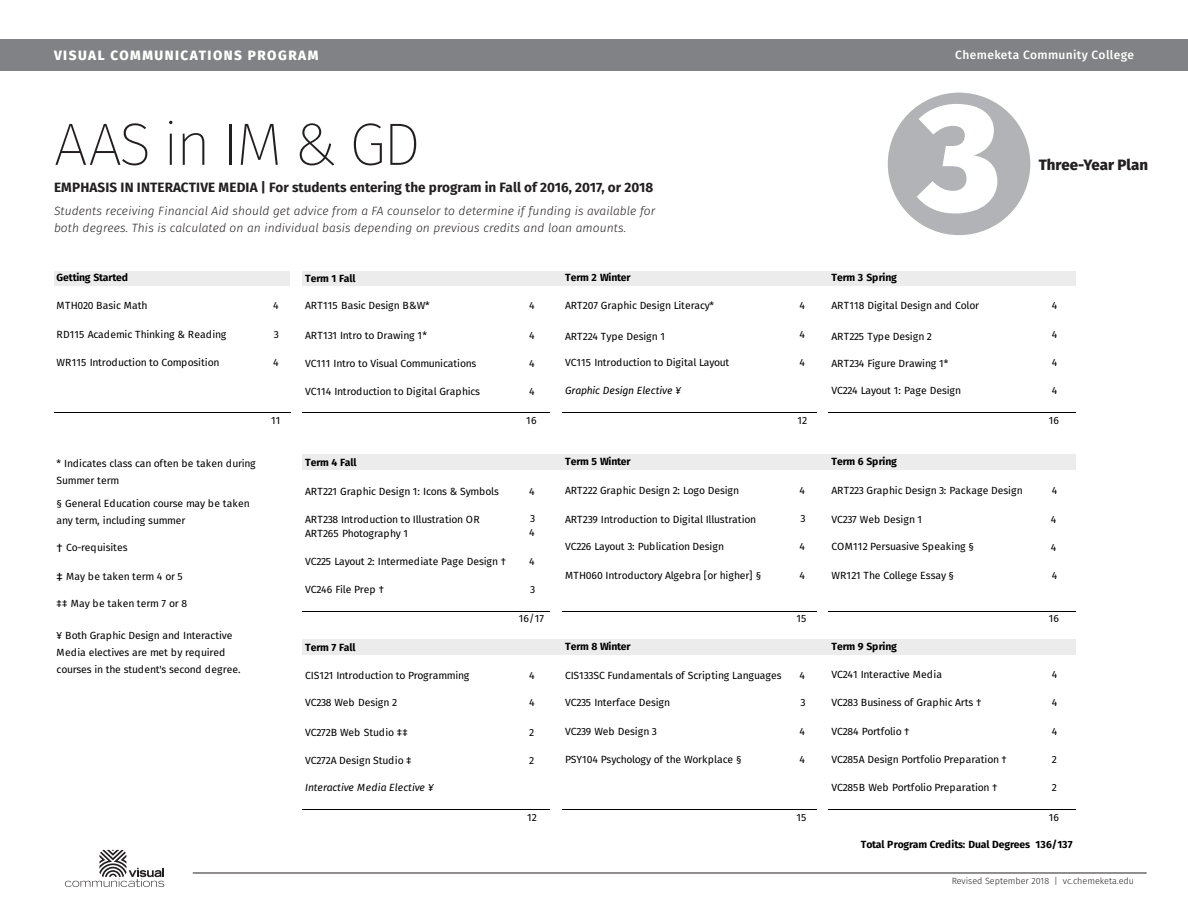
<style>
.page{position:relative;width:1188px;height:918px;background:#fff}
.page>*{position:absolute;margin:0;border:0;box-sizing:border-box;transform-origin:0 0}
.t1{font:800 153px "Fira Sans";color:#fff}
.Page_Title{font:200 60px "Fira Sans";letter-spacing:-.045em;color:#231f20}
.Plan_Name{font:800 15px "Fira Sans";color:#231f20}
.Page_Title-2{font:700 13.5px "Fira Sans";color:#231f20}
.t2{font:800 13.5px "Fira Sans";letter-spacing:.11em;color:#fff}
.Subtitle_Notes{font:italic 300 12px/16.5px "Fira Sans";letter-spacing:.01em;color:#231f20}
.t3{font:500 12px "Fira Sans";letter-spacing:.03em;color:#fff}
.t4{font:10.35px/17px "Fira Sans";letter-spacing:-.01em;color:#000}
.t5{font:700 10.35px "Fira Sans";letter-spacing:-.01em;color:#000}
.t6{font:italic 10.35px "Fira Sans";letter-spacing:-.005em;color:#000}
.t7{font:300 9px "Fira Sans";color:#231f20}
.s1{font-size:12.3px}
</style>
<div class="page">
<div style="left:0;top:39px;width:1188px;height:32px;background:#808285"></div>
<hr style="left:193px;top:873px;width:954px;height:1px;background:#231f20">
<svg style="left:65px;top:850px;width:99px;height:37px"></svg>
<div style="left:887px;top:92px;width:144px;height:144px;background:#b2b3b7;border-radius:50%"></div>
<div style="left:55px;top:272px;width:235px;height:14px;background:#ececec"></div>
<div style="left:302px;top:272px;width:774px;height:14px;background:#ececec"></div>
<div style="left:302px;top:455px;width:774px;height:15px;background:#ececec"></div>
<div style="left:302px;top:639px;width:774px;height:15px;background:#ececec"></div>
<hr style="left:54px;top:412px;width:236px;height:1px;background:#000">
<hr style="left:302px;top:412px;width:248px;height:1px;background:#000">
<hr style="left:562px;top:412px;width:254px;height:1px;background:#000">
<hr style="left:302px;top:611px;width:248px;height:1px;background:#000">
<hr style="left:562px;top:611px;width:254px;height:1px;background:#000">
<hr style="left:302px;top:809px;width:248px;height:1px;background:#000">
<hr style="left:562px;top:809px;width:254px;height:1px;background:#000">
<hr style="left:829px;top:412px;width:247px;height:1px;background:#000">
<hr style="left:829px;top:611px;width:247px;height:1px;background:#000">
<hr style="left:829px;top:809px;width:247px;height:1px;background:#000">
<h3 class="t2" style="left:54px;top:44px;width:266px">VISUAL COMMUNICATIONS PROGRAM</h3>
<p class="t3" style="left:955px;top:46px;width:180px">Chemeketa Community College</p>
<p class="Page_Title" style="left:54px;top:102px;width:368px">AAS in IM &amp; GD</p>
<p class="Page_Title-2" style="left:54px;top:176px;width:601px">EMPHASIS IN INTERACTIVE MEDIA | For students entering the program in Fall of 2016, 2017, or 2018</p>
<p class="Subtitle_Notes" style="left:54px;top:203px;width:603px">Students receiving Financial Aid should get advice from a FA counselor to determine if funding is available for both degrees. This is calculated on an individual basis depending on previous credits and loan amounts.</p>
<p class="t1" style="left:919px;top:20px;width:83px">3</p>
<p class="Plan_Name" style="left:1039px;top:152px;width:111px">Three-Year Plan</p>
<p class="t5" style="left:57px;top:269px;width:73px">Getting Started</p>
<p class="t5" style="left:305px;top:270px;width:52px">Term 1 Fall</p>
<p class="t5" style="left:565px;top:269px;width:67px">Term 2 Winter</p>
<p class="t5" style="left:832px;top:269px;width:67px">Term 3 Spring</p>
<p class="t4" style="left:57px;top:297px;width:93px">MTH020 Basic Math</p>
<p class="t4" style="left:273px;top:297px;width:7px">4</p>
<p class="t4" style="left:305px;top:297px;width:126px">ART115 Basic Design B&amp;W*</p>
<p class="t4" style="left:529px;top:297px;width:7px">4</p>
<p class="t4" style="left:565px;top:297px;width:151px">ART207 Graphic Design Literacy*</p>
<p class="t4" style="left:799px;top:297px;width:7px">4</p>
<p class="t4" style="left:832px;top:297px;width:149px">ART118 Digital Design and Color</p>
<p class="t4" style="left:1052px;top:297px;width:7px">4</p>
<p class="t4" style="left:57px;top:325px;width:171px">RD115 Academic Thinking &amp; Reading</p>
<p class="t4" style="left:274px;top:325px;width:7px">3</p>
<p class="t4" style="left:305px;top:326px;width:123px">ART131 Intro to Drawing 1*</p>
<p class="t4" style="left:529px;top:326px;width:7px">4</p>
<p class="t4" style="left:565px;top:327px;width:101px">ART224 Type Design 1</p>
<p class="t4" style="left:799px;top:325px;width:7px">4</p>
<p class="t4" style="left:832px;top:327px;width:102px">ART225 Type Design 2</p>
<p class="t4" style="left:1052px;top:325px;width:7px">4</p>
<p class="t4" style="left:57px;top:354px;width:164px">WR115 Introduction to Composition</p>
<p class="t4" style="left:273px;top:354px;width:7px">4</p>
<p class="t4" style="left:305px;top:355px;width:173px">VC111 Intro to Visual Communications</p>
<p class="t4" style="left:529px;top:355px;width:7px">4</p>
<p class="t4" style="left:565px;top:354px;width:166px">VC115 Introduction to Digital Layout</p>
<p class="t4" style="left:799px;top:354px;width:7px">4</p>
<p class="t4" style="left:832px;top:355px;width:119px">ART234 Figure Drawing 1*</p>
<p class="t4" style="left:1052px;top:354px;width:7px">4</p>
<p class="t4" style="left:305px;top:383px;width:176px">VC114 Introduction to Digital Graphics</p>
<p class="t4" style="left:529px;top:383px;width:7px">4</p>
<p class="t6" style="left:565px;top:383px;width:118px">Graphic Design Elective ¥</p>
<p class="t4" style="left:832px;top:382px;width:131px">VC224 Layout 1: Page Design</p>
<p class="t4" style="left:1052px;top:382px;width:7px">4</p>
<p class="t4" style="left:271px;top:411px;width:11px">11</p>
<p class="t4" style="left:526px;top:411px;width:12px">16</p>
<p class="t4" style="left:798px;top:411px;width:11px">12</p>
<p class="t4" style="left:1049px;top:411px;width:12px">16</p>
<p class="t5" style="left:305px;top:454px;width:53px">Term 4 Fall</p>
<p class="t5" style="left:565px;top:453px;width:67px">Term 5 Winter</p>
<p class="t5" style="left:832px;top:453px;width:67px">Term 6 Spring</p>
<p class="t4" style="left:305px;top:482px;width:195px">ART221 Graphic Design 1: Icons &amp; Symbols</p>
<p class="t4" style="left:529px;top:482px;width:7px">4</p>
<p class="t4" style="left:565px;top:481px;width:176px">ART222 Graphic Design 2: Logo Design</p>
<p class="t4" style="left:799px;top:481px;width:7px">4</p>
<p class="t4" style="left:832px;top:481px;width:193px">ART223 Graphic Design 3: Package Design</p>
<p class="t4" style="left:1052px;top:481px;width:7px">4</p>
<p class="t4" style="left:305px;top:511px;width:176px">ART238 Introduction to Illustration OR</p>
<p class="t4" style="left:530px;top:510px;width:7px">3</p>
<p class="t4" style="left:565px;top:511px;width:193px">ART239 Introduction to Digital Illustration</p>
<p class="t4" style="left:800px;top:510px;width:7px">3</p>
<p class="t4" style="left:832px;top:511px;width:92px">VC237 Web Design 1</p>
<p class="t4" style="left:1051px;top:511px;width:7px">4</p>
<p class="t4" style="left:305px;top:525px;width:104px">ART265 Photography 1</p>
<p class="t4" style="left:529px;top:524px;width:7px">4</p>
<p class="t4" style="left:57px;top:539px;width:72px"><span class="s1">†</span> Co-requisites</p>
<p class="t4" style="left:565px;top:538px;width:161px">VC226 Layout 3: Publication Design</p>
<p class="t4" style="left:799px;top:538px;width:7px">4</p>
<p class="t4" style="left:832px;top:538px;width:144px">COM112 Persuasive Speaking §</p>
<p class="t4" style="left:1051px;top:539px;width:7px">4</p>
<p class="t4" style="left:305px;top:553px;width:202px">VC225 Layout 2: Intermediate Page Design †</p>
<p class="t4" style="left:529px;top:553px;width:7px">4</p>
<p class="t4" style="left:57px;top:567px;width:128px"><span class="s1">‡</span> May be taken term 4 or 5</p>
<p class="t4" style="left:565px;top:566px;width:198px">MTH060 Introductory Algebra [or higher] §</p>
<p class="t4" style="left:799px;top:566px;width:7px">4</p>
<p class="t4" style="left:832px;top:566px;width:124px">WR121 The College Essay §</p>
<p class="t4" style="left:1052px;top:566px;width:7px">4</p>
<p class="t4" style="left:305px;top:581px;width:81px">VC246 File Prep †</p>
<p class="t4" style="left:530px;top:581px;width:7px">3</p>
<p class="t4" style="left:57px;top:595px;width:132px">‡‡ May be taken term 7 or 8</p>
<p class="t4" style="left:519px;top:610px;width:27px">16/17</p>
<p class="t4" style="left:797px;top:610px;width:11px">15</p>
<p class="t4" style="left:1049px;top:610px;width:12px">16</p>
<p class="t5" style="left:305px;top:638px;width:52px">Term 7 Fall</p>
<p class="t5" style="left:565px;top:637px;width:67px">Term 8 Winter</p>
<p class="t5" style="left:832px;top:637px;width:67px">Term 9 Spring</p>
<p class="t4" style="left:305px;top:667px;width:166px">CIS121 Introduction to Programming</p>
<p class="t4" style="left:529px;top:667px;width:7px">4</p>
<p class="t4" style="left:565px;top:667px;width:218px">CIS133SC Fundamentals of Scripting Languages</p>
<p class="t4" style="left:799px;top:667px;width:7px">4</p>
<p class="t4" style="left:832px;top:666px;width:112px">VC241 Interactive Media</p>
<p class="t4" style="left:1052px;top:666px;width:7px">4</p>
<p class="t4" style="left:305px;top:694px;width:94px">VC238 Web Design 2</p>
<p class="t4" style="left:529px;top:694px;width:7px">4</p>
<p class="t4" style="left:565px;top:694px;width:107px">VC235 Interface Design</p>
<p class="t4" style="left:800px;top:694px;width:7px">3</p>
<p class="t4" style="left:832px;top:694px;width:151px">VC283 Business of Graphic Arts †</p>
<p class="t4" style="left:1052px;top:694px;width:7px">4</p>
<p class="t4" style="left:305px;top:723px;width:104px">VC272B Web Studio ‡‡</p>
<p class="t4" style="left:529px;top:723px;width:7px">2</p>
<p class="t4" style="left:565px;top:722px;width:94px">VC239 Web Design 3</p>
<p class="t4" style="left:799px;top:722px;width:7px">4</p>
<p class="t4" style="left:832px;top:722px;width:80px">VC284 Portfolio †</p>
<p class="t4" style="left:1052px;top:722px;width:7px">4</p>
<p class="t4" style="left:305px;top:752px;width:108px">VC272A Design Studio ‡</p>
<p class="t4" style="left:529px;top:752px;width:7px">2</p>
<p class="t4" style="left:565px;top:751px;width:178px">PSY104 Psychology of the Workplace §</p>
<p class="t4" style="left:799px;top:751px;width:7px">4</p>
<p class="t4" style="left:832px;top:751px;width:177px">VC285A Design Portfolio Preparation †</p>
<p class="t4" style="left:1052px;top:751px;width:7px">2</p>
<p class="t6" style="left:305px;top:780px;width:130px">Interactive Media Elective ¥</p>
<p class="t4" style="left:832px;top:779px;width:167px">VC285B Web Portfolio Preparation †</p>
<p class="t4" style="left:1052px;top:779px;width:7px">2</p>
<p class="t4" style="left:527px;top:808px;width:11px">12</p>
<p class="t4" style="left:797px;top:808px;width:11px">15</p>
<p class="t4" style="left:1049px;top:808px;width:12px">16</p>
<p class="t5" style="left:861px;top:836px;width:213px">Total Program Credits: Dual Degrees 136/137</p>
<p class="t4" style="left:57px;top:455px;width:201px">* Indicates class can often be taken during<br>Summer term</p>
<p class="t4" style="left:57px;top:495px;width:195px">§ General Education course may be taken any term, including summer</p>
<p class="t4" style="left:57px;top:627px;width:185px">¥ Both Graphic Design and Interactive<br>Media electives are met by required courses in the student's second degree.</p>
<p class="t7" style="left:952px;top:875px;width:184px">Revised September 2018 | vc.chemeketa.edu</p>
</div>
